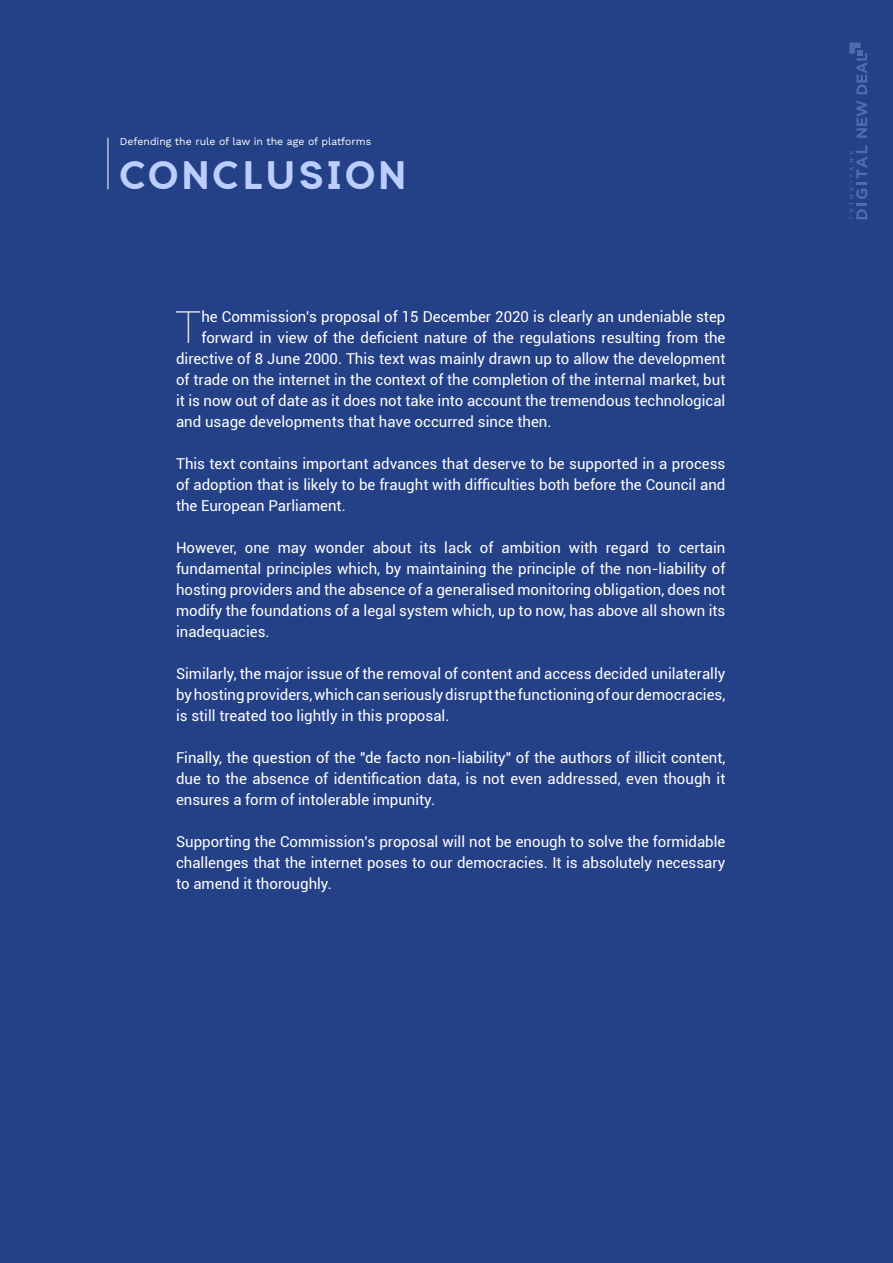
<style>
.page{position:relative;width:893px;height:1263px;background:#244087}
.page>*{position:absolute;margin:0;border:0;box-sizing:border-box;transform-origin:0 0}
.t1{font:100 44.55px "Roboto";color:#fff}
.t2{font:600 39px "Charlevoix Pro";letter-spacing:.01em;color:#bcceff}
.t3{font:15px/21px "Roboto";color:#fff;text-align:justify}
.t4{font:10.5px "Work Sans";color:#fff}
</style>
<div class="page">
<svg style="left:856px;top:101px;width:11px;height:37px"></svg>
<svg style="left:849px;top:145px;width:18px;height:75px"></svg>
<svg style="left:849px;top:43px;width:18px;height:51px"></svg>
<hr style="left:108px;top:138px;width:1px;height:51px;background:#fff">
<p class="t4" style="left:120px;top:134px;width:253px">Defending the rule of law in the age of platforms</p>
<h2 class="t2" style="left:117px;top:149px;width:291px">CONCLUSION</h2>
<h1 class="t1" style="left:175px;top:296px;width:28px">T</h1>
<p class="t3" style="left:201px;top:306px;width:525px">he Commission's proposal of 15 December 2020 is clearly an undeniable step</p>
<p class="t3" style="left:201px;top:327px;width:525px">forward in view of the deficient nature of the regulations resulting from the</p>
<p class="t3" style="left:176px;top:348px;width:551px">directive of 8 June 2000. This text was mainly drawn up to allow the development</p>
<p class="t3" style="left:176px;top:369px;width:551px">of trade on the internet in the context of the completion of the internal market, but</p>
<p class="t3" style="left:176px;top:390px;width:551px">it is now out of date as it does not take into account the tremendous technological</p>
<p class="t3" style="left:176px;top:411px;width:377px">and usage developments that have occurred since then.</p>
<p class="t3" style="left:176px;top:453px;width:551px">This text contains important advances that deserve to be supported in a process of adoption that is likely to be fraught with difficulties both before the Council and the European Parliament.</p>
<p class="t3" style="left:176px;top:537px;width:551px">However, one may wonder about its lack of ambition with regard to certain fundamental principles which, by maintaining the principle of the non-liability of hosting providers and the absence of a generalised monitoring obligation, does not modify the foundations of a legal system which, up to now, has above all shown its inadequacies.</p>
<p class="t3" style="left:176px;top:663px;width:551px">Similarly, the major issue of the removal of content and access decided unilaterally by hosting providers, which can seriously disrupt the functioning of our democracies, is still treated too lightly in this proposal.</p>
<p class="t3" style="left:176px;top:747px;width:551px">Finally, the question of the "de facto non-liability" of the authors of illicit content, due to the absence of identification data, is not even addressed, even though it ensures a form of intolerable impunity.</p>
<p class="t3" style="left:176px;top:831px;width:551px">Supporting the Commission's proposal will not be enough to solve the formidable challenges that the internet poses to our democracies. It is absolutely necessary to amend it thoroughly.</p>
</div>
